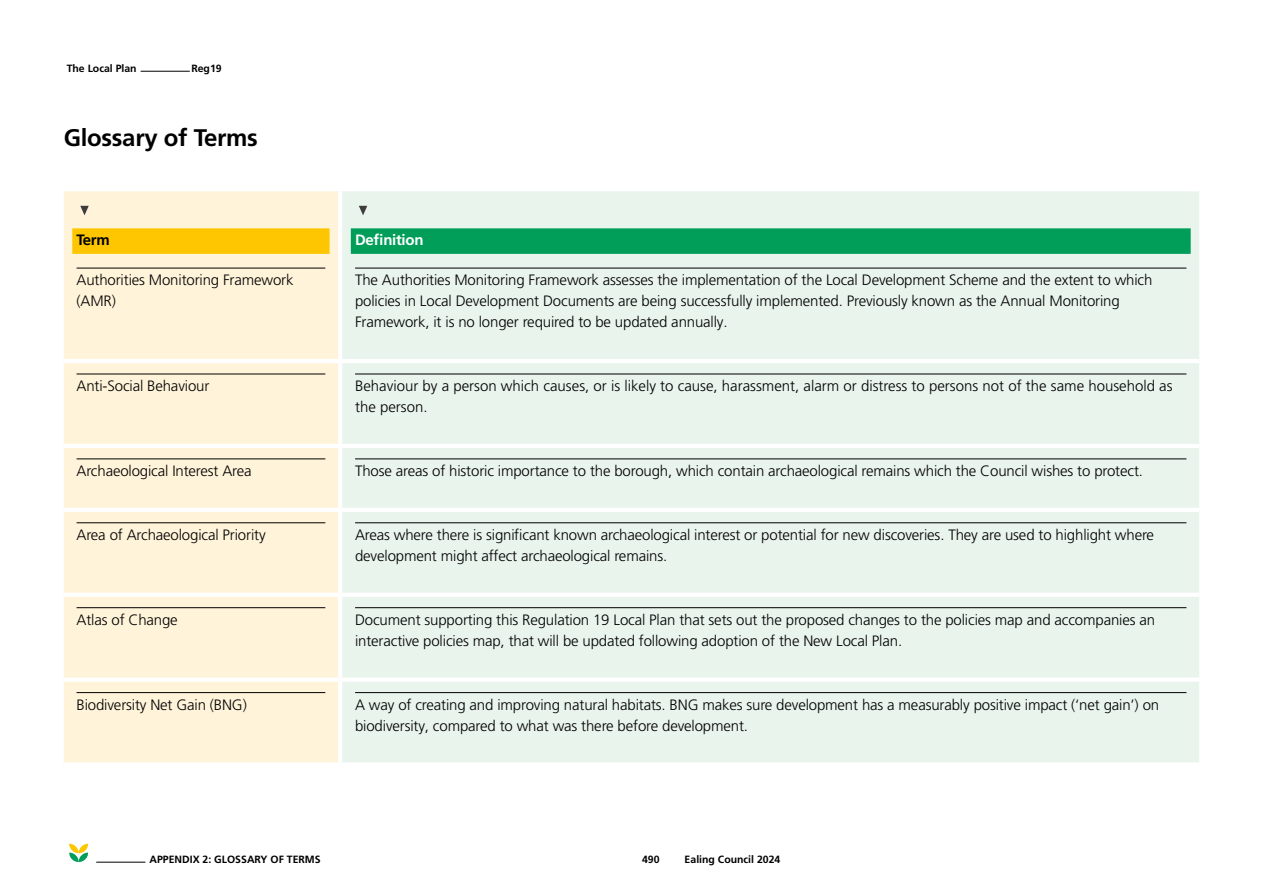
<style>
.page{position:relative;width:1263px;height:893px;background:#fff}
.page>*{position:absolute;margin:0;border:0;box-sizing:border-box;transform-origin:0 0}
.H2_Headline{font:700 24px "Frutiger LT Pro";letter-spacing:-.01em;color:#000}
.Table_Text___w_Line{font:300 15px/21px "Frutiger LT Pro";letter-spacing:-.01em;color:#000}
.Column_Header{font:700 15px "Frutiger LT Pro";letter-spacing:-.02em;color:#fff}
.Column_Header-2{font:700 15px "Frutiger LT Pro";color:#000}
.t1{font:700 10.5px "Frutiger LT Pro";color:#000}
</style>
<div class="page">
<div style="left:64px;top:191px;width:274px;height:571px;background:#fff4da"></div>
<div style="left:342px;top:191px;width:857px;height:571px;background:#e9f4ec"></div>
<hr style="left:64px;top:359px;width:276px;height:4px;background:#fff">
<hr style="left:64px;top:444px;width:276px;height:4px;background:#fff">
<hr style="left:64px;top:508px;width:276px;height:4px;background:#fff">
<hr style="left:64px;top:593px;width:276px;height:4px;background:#fff">
<div style="left:64px;top:677px;width:276px;height:5px;background:#fff"></div>
<hr style="left:340px;top:359px;width:859px;height:4px;background:#fff">
<hr style="left:340px;top:444px;width:859px;height:4px;background:#fff">
<hr style="left:340px;top:508px;width:859px;height:4px;background:#fff">
<hr style="left:340px;top:593px;width:859px;height:4px;background:#fff">
<div style="left:340px;top:677px;width:859px;height:5px;background:#fff"></div>
<div style="left:72px;top:228px;width:258px;height:26px;background:#fdc600"></div>
<svg style="left:80px;top:206px;width:9px;height:9px"></svg>
<div style="left:351px;top:228px;width:840px;height:26px;background:#009e59"></div>
<svg style="left:359px;top:206px;width:8px;height:9px"></svg>
<hr style="left:77px;top:268px;width:248px;height:1px;background:#000">
<hr style="left:355px;top:268px;width:831px;height:1px;background:#000">
<hr style="left:77px;top:374px;width:248px;height:1px;background:#000">
<hr style="left:355px;top:374px;width:831px;height:1px;background:#000">
<hr style="left:77px;top:459px;width:248px;height:1px;background:#000">
<hr style="left:355px;top:459px;width:831px;height:1px;background:#000">
<hr style="left:77px;top:522px;width:248px;height:1px;background:#000">
<hr style="left:355px;top:522px;width:831px;height:1px;background:#000">
<hr style="left:77px;top:607px;width:248px;height:1px;background:#000">
<hr style="left:355px;top:607px;width:831px;height:1px;background:#000">
<hr style="left:77px;top:692px;width:248px;height:1px;background:#000">
<hr style="left:355px;top:692px;width:831px;height:1px;background:#000">
<svg style="left:69px;top:844px;width:19px;height:18px"></svg>
<hr style="left:141px;top:71px;width:48px;height:1px;background:#000">
<hr style="left:97px;top:862px;width:48px;height:1px;background:#000">
<p class="t1" style="left:67px;top:62px;width:72px">The Local Plan</p>
<p class="t1" style="left:191px;top:62px;width:32px">Reg19</p>
<p class="H2_Headline" style="left:64px;top:123px;width:196px">Glossary of Terms</p>
<p class="Column_Header-2" style="left:77px;top:231px;width:35px">Term</p>
<p class="Column_Header" style="left:355px;top:231px;width:70px">Definition</p>
<p class="Table_Text___w_Line" style="left:77px;top:270px;width:219px">Authorities Monitoring Framework (AMR)</p>
<p class="Table_Text___w_Line" style="left:355px;top:270px;width:799px">The Authorities Monitoring Framework assesses the implementation of the Local Development Scheme and the extent to which policies in Local Development Documents are being successfully implemented. Previously known as the Annual Monitoring<br>Framework, it is no longer required to be updated annually.</p>
<p class="Table_Text___w_Line" style="left:77px;top:376px;width:134px">Anti-Social Behaviour</p>
<p class="Table_Text___w_Line" style="left:355px;top:376px;width:819px">Behaviour by a person which causes, or is likely to cause, harassment, alarm or distress to persons not of the same household as the person.</p>
<p class="Table_Text___w_Line" style="left:77px;top:460px;width:177px">Archaeological Interest Area</p>
<p class="Table_Text___w_Line" style="left:355px;top:460px;width:789px">Those areas of historic importance to the borough, which contain archaeological remains which the Council wishes to protect.</p>
<p class="Table_Text___w_Line" style="left:77px;top:524px;width:191px">Area of Archaeological Priority</p>
<p class="Table_Text___w_Line" style="left:355px;top:524px;width:800px">Areas where there is significant known archaeological interest or potential for new discoveries. They are used to highlight where development might affect archaeological remains.</p>
<p class="Table_Text___w_Line" style="left:77px;top:609px;width:103px">Atlas of Change</p>
<p class="Table_Text___w_Line" style="left:355px;top:609px;width:801px">Document supporting this Regulation 19 Local Plan that sets out the proposed changes to the policies map and accompanies an interactive policies map, that will be updated following adoption of the New Local Plan.</p>
<p class="Table_Text___w_Line" style="left:77px;top:694px;width:172px">Biodiversity Net Gain (BNG)</p>
<p class="Table_Text___w_Line" style="left:355px;top:694px;width:806px">A way of creating and improving natural habitats. BNG makes sure development has a measurably positive impact (‘net gain’) on biodiversity, compared to what was there before development.</p>
<p class="t1" style="left:150px;top:853px;width:173px">Appendix 2: Glossary of Terms</p>
<p class="t1" style="left:642px;top:853px;width:19px">490</p>
<p class="t1" style="left:685px;top:853px;width:97px">Ealing Council 2024</p>
</div>
